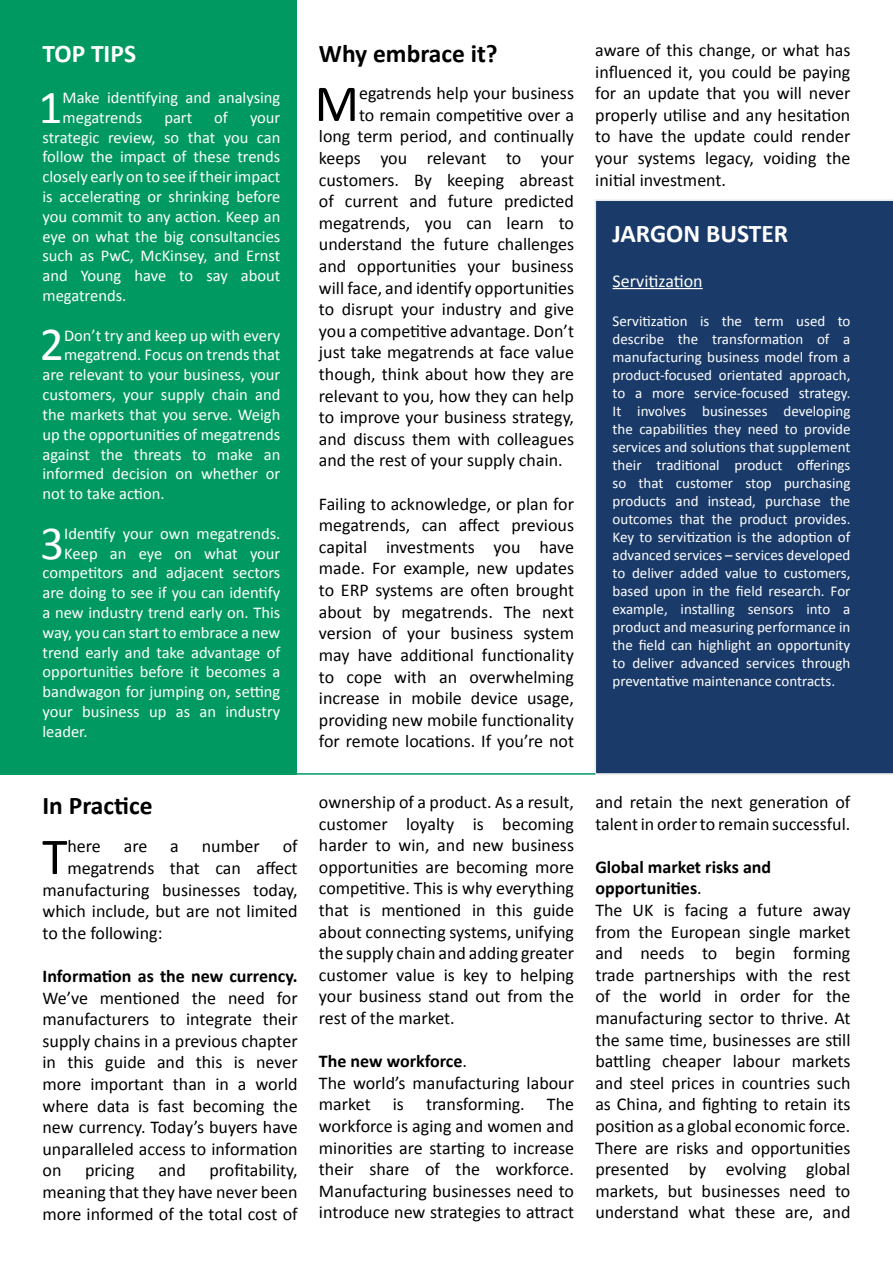
<style>
.page{position:relative;width:893px;height:1263px;background:#fff}
.page>*{position:absolute;margin:0;border:0;box-sizing:border-box;transform-origin:0 0}
.t1{font:52.05px "Calibri";color:#000}
.t2{font:47.7px "Calibri";color:#fff}
.t3{font:700 25.5px "Calibri";color:#000}
.t4{font:700 25.5px "Calibri";color:#fff}
.t5{font:18px/21.6px "Calibri";color:#000;text-align:justify}
.t6{font:700 18px "Calibri";color:#000}
.t7{font:18px "Calibri";color:#fff}
.t8{font:16.5px/19.8px "Calibri";color:#fff}
.t9{font:15px/18px "Calibri";color:#fff;text-align:justify}
.s1{font-weight:700}
</style>
<div class="page">
<div style="left:0;top:0;width:297px;height:775px;background:#009961"></div>
<div style="left:595px;top:199px;width:298px;height:576px;background:#1a3b69"></div>
<hr style="left:613px;top:288px;width:90px;height:1px;background:#fff">
<hr style="left:0;top:773px;width:595px;height:2px;background:#009961">
<h3 class="t4" style="left:43px;top:35px;width:95px">TOP TIPS</h3>
<h2 class="t2" style="left:38px;top:74px;width:26px">1</h2>
<p class="t8" style="left:63px;top:87px;width:219px">Make identifying and analysing megatrends</p>
<p class="t8" style="left:164px;top:107px;width:29px">part</p>
<p class="t8" style="left:214px;top:107px;width:15px">of</p>
<p class="t8" style="left:43px;top:107px;width:239px;text-align:justify;text-indent:207px">your strategic review, so that you can follow the impact of these trends closely early on to see if their impact is accelerating or shrinking before you commit to any action. Keep an eye on what the big consultancies such as PwC, McKinsey, and Ernst and Young have to say about megatrends.</p>
<h2 class="t2" style="left:40px;top:312px;width:26px">2</h2>
<p class="t8" style="left:64px;top:325px;width:218px">Don’t try and keep up with every</p>
<p class="t8" style="left:64px;top:345px;width:218px">megatrend. Focus on trends that</p>
<p class="t8" style="left:43px;top:364px;width:239px">are relevant to your business, your</p>
<p class="t8" style="left:43px;top:384px;width:239px">customers, your supply chain and</p>
<p class="t8" style="left:43px;top:404px;width:239px">the markets that you serve. Weigh</p>
<p class="t8" style="left:43px;top:424px;width:239px">up the opportunities of megatrends</p>
<p class="t8" style="left:43px;top:444px;width:239px">against the threats to make an</p>
<p class="t8" style="left:43px;top:463px;width:239px">informed decision on whether or</p>
<p class="t8" style="left:43px;top:483px;width:124px">not to take action.</p>
<h2 class="t2" style="left:40px;top:510px;width:26px">3</h2>
<p class="t8" style="left:64px;top:523px;width:218px">Identify your own megatrends.</p>
<p class="t8" style="left:64px;top:543px;width:218px">Keep an eye on what your</p>
<p class="t8" style="left:43px;top:562px;width:239px">competitors and adjacent sectors</p>
<p class="t8" style="left:43px;top:582px;width:239px">are doing to see if you can identify</p>
<p class="t8" style="left:43px;top:602px;width:239px">a new industry trend early on. This</p>
<p class="t8" style="left:43px;top:622px;width:239px">way, you can start to embrace a new</p>
<p class="t8" style="left:43px;top:642px;width:239px">trend early and take advantage of</p>
<p class="t8" style="left:43px;top:661px;width:239px">opportunities before it becomes a</p>
<p class="t8" style="left:43px;top:681px;width:239px">bandwagon for jumping on, setting</p>
<p class="t8" style="left:43px;top:701px;width:239px">your business up as an industry</p>
<p class="t8" style="left:43px;top:721px;width:47px">leader.</p>
<h3 class="t3" style="left:43px;top:787px;width:111px">In Practice</h3>
<h1 class="t1" style="left:42px;top:820px;width:27px">T</h1>
<p class="t5" style="left:67px;top:835px;width:35px">here</p>
<p class="t5" style="left:124px;top:835px;width:25px">are</p>
<p class="t5" style="left:170px;top:835px;width:10px">a</p>
<p class="t5" style="left:202px;top:835px;width:59px">number</p>
<p class="t5" style="left:283px;top:835px;width:16px">of</p>
<p class="t5" style="left:67px;top:857px;width:232px">megatrends that can affect</p>
<p class="t5" style="left:43px;top:878px;width:257px">manufacturing businesses today,</p>
<p class="t5" style="left:43px;top:900px;width:257px">which include, but are not limited</p>
<p class="t5" style="left:43px;top:921px;width:121px">to the following:</p>
<p class="t6" style="left:43px;top:963px;width:257px">Information as the new currency.</p>
<p class="t5" style="left:43px;top:986px;width:257px">We’ve mentioned the need for manufacturers to integrate their supply chains in a previous chapter in this guide and this is never more important than in a world where data is fast becoming the new currency. Today’s buyers have unparalleled access to information on</p>
<p class="t5" style="left:43px;top:1159px;width:257px;text-indent:167px">profitability, meaning that they have never been more informed of the total cost of</p>
<p class="t5" style="left:85px;top:1159px;width:51px">pricing</p>
<p class="t5" style="left:158px;top:1159px;width:29px">and</p>
<h3 class="t3" style="left:319px;top:35px;width:180px">Why embrace it?</h3>
<h1 class="t1" style="left:315px;top:67px;width:46px">M</h1>
<p class="t5" style="left:359px;top:82px;width:216px">egatrends help your business</p>
<p class="t5" style="left:359px;top:104px;width:217px">to remain competitive over a</p>
<p class="t5" style="left:319px;top:125px;width:257px">long term period, and continually</p>
<p class="t5" style="left:319px;top:147px;width:257px">keeps you relevant to your</p>
<p class="t5" style="left:319px;top:168px;width:257px">customers. By keeping abreast</p>
<p class="t5" style="left:319px;top:190px;width:257px">of current and future predicted</p>
<p class="t5" style="left:319px;top:212px;width:257px">megatrends, you can learn to</p>
<p class="t5" style="left:319px;top:233px;width:257px">understand the future challenges</p>
<p class="t5" style="left:319px;top:255px;width:257px">and opportunities your business</p>
<p class="t5" style="left:319px;top:276px;width:257px">will face, and identify opportunities</p>
<p class="t5" style="left:319px;top:298px;width:257px">to disrupt your industry and give</p>
<p class="t5" style="left:319px;top:320px;width:257px">you a competitive advantage. Don’t</p>
<p class="t5" style="left:319px;top:341px;width:257px">just take megatrends at face value</p>
<p class="t5" style="left:319px;top:363px;width:257px">though, think about how they are</p>
<p class="t5" style="left:319px;top:384px;width:257px">relevant to you, how they can help</p>
<p class="t5" style="left:319px;top:406px;width:257px">to improve your business strategy,</p>
<p class="t5" style="left:319px;top:428px;width:257px">and discuss them with colleagues</p>
<p class="t5" style="left:319px;top:449px;width:245px">and the rest of your supply chain.</p>
<p class="t5" style="left:319px;top:492px;width:257px">Failing to acknowledge, or plan for megatrends, can affect previous capital investments you have made. For example, new updates to ERP systems are often brought about by megatrends. The next version of your business system may have additional functionality to cope with an overwhelming increase in mobile device usage, providing new mobile functionality for remote locations. If you’re not</p>
<p class="t5" style="left:319px;top:791px;width:257px">ownership of a product. As a result, customer loyalty is becoming harder to win, and new business opportunities are becoming more competitive. This is why everything that is mentioned in this guide about connecting systems, unifying the supply chain and adding greater customer value is key to helping your business stand out from the rest of the market.</p>
<p class="t5" style="left:319px;top:1050px;width:257px;text-align:left"><span class="s1">The new workforce</span>.<br>The world’s manufacturing labour market is transforming. The workforce is aging and women and minorities are starting to increase their share of the workforce.<br>Manufacturing businesses need to introduce new strategies to attract</p>
<p class="t5" style="left:595px;top:39px;width:257px">aware of this change, or what has influenced it, you could be paying for an update that you will never properly utilise and any hesitation to have the update could render your systems legacy, voiding the initial investment.</p>
<h3 class="t4" style="left:613px;top:215px;width:177px">JARGON BUSTER</h3>
<p class="t7" style="left:613px;top:268px;width:92px">Servitization</p>
<p class="t9" style="left:613px;top:312px;width:239px">Servitization is the term used to describe the transformation of a manufacturing business model from a product-focused orientated approach, to a more service-focused strategy.<br>It involves businesses developing the capabilities they need to provide services and solutions that supplement their traditional product offerings so that customer stop purchasing products and instead, purchase the outcomes that the product provides.<br>Key to servitization is the adoption of advanced services – services developed to deliver added value to customers, based upon in the field research. For example, installing sensors into a product and measuring performance in the field can highlight an opportunity to deliver advanced services through preventative maintenance contracts.</p>
<p class="t5" style="left:595px;top:791px;width:257px">and retain the next generation of talent in order to remain successful.</p>
<p class="t5" style="left:595px;top:855px;width:257px;text-align:left"><span class="s1">Global market risks and opportunities</span>.<br>The UK is facing a future away from the European single market and needs to begin forming trade partnerships with the rest of the world in order for the manufacturing sector to thrive. At the same time, businesses are still battling cheaper labour markets and steel prices in countries such as China, and fighting to retain its position as a global economic force.<br>There are risks and opportunities presented by evolving global markets, but businesses need to understand what these are, and</p>
</div>
